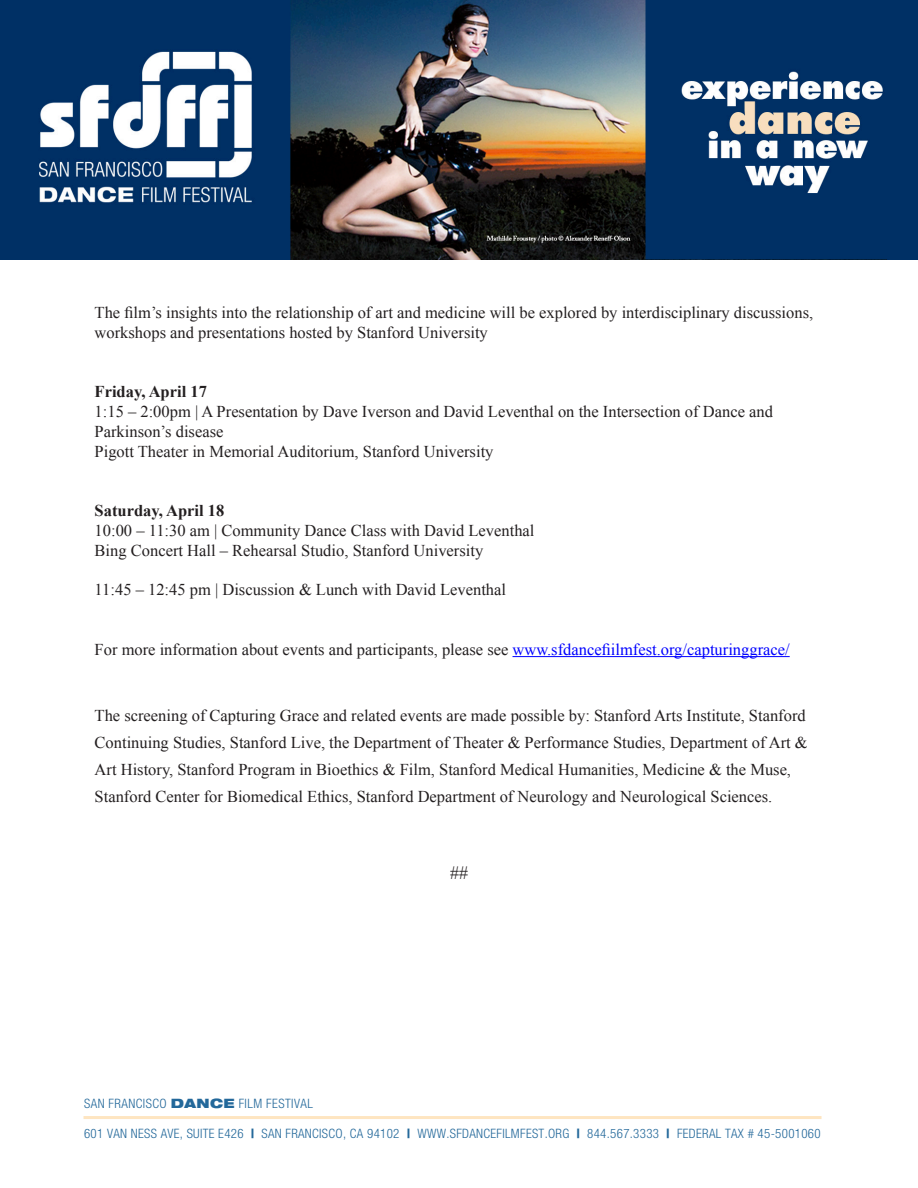
<style>
.page{position:relative;width:918px;height:1188px;background:#fff}
.page>*{position:absolute;margin:0;border:0;box-sizing:border-box;transform-origin:0 0}
.t1{font:18px "Times New Roman";color:#231f20}
.t2{font:16.5px/27px "Times New Roman";color:#231f20}
.t3{font:700 16.5px "Times New Roman";color:#231f20}
.t4{font:300 condensed 12.9px "Helvetica Neue LT Std";letter-spacing:.025em;color:#23689a}
.s1{color:#00f}
.s2{font-weight:900;font-stretch:expanded}
.s3{font-weight:900}
</style>
<div class="page">
<hr style="left:84px;top:1116px;width:738px;height:3px;background:#fee5c1">
<hr style="left:513px;top:656px;width:277px;height:1px;background:#00f">
<img style="left:0;top:0;width:918px;height:260px">
<p class="t2" style="left:95px;top:303px;width:720px;line-height:19.8px">The film’s insights into the relationship of art and medicine will be explored by interdisciplinary discussions, workshops and presentations hosted by Stanford University</p>
<p class="t3" style="left:95px;top:380px;width:114px">Friday, April 17</p>
<p class="t2" style="left:95px;top:402px;width:680px;line-height:19.8px">1:15 – 2:00pm | A Presentation by Dave Iverson and David Leventhal on the Intersection of Dance and<br>Parkinson’s disease</p>
<p class="t2" style="left:95px;top:438px;width:400px">Pigott Theater in Memorial Auditorium, Stanford University</p>
<p class="t3" style="left:95px;top:499px;width:131px">Saturday, April 18</p>
<p class="t2" style="left:95px;top:517px;width:441px">10:00 – 11:30 am | Community Dance Class with David Leventhal</p>
<p class="t2" style="left:95px;top:537px;width:390px">Bing Concert Hall – Rehearsal Studio, Stanford University</p>
<p class="t2" style="left:95px;top:576px;width:413px">11:45 – 12:45 pm | Discussion &amp; Lunch with David Leventhal</p>
<p class="t2" style="left:95px;top:636px;width:697px">For more information about events and participants, please see <span class="s1">www.sfdancefiilmfest.org/capturinggrace/</span></p>
<p class="t2" style="left:95px;top:702px;width:715px">The screening of Capturing Grace and related events are made possible by: Stanford Arts Institute, Stanford Continuing Studies, Stanford Live, the Department of Theater &amp; Performance Studies, Department of Art &amp; Art History, Stanford Program in Bioethics &amp; Film, Stanford Medical Humanities, Medicine &amp; the Muse, Stanford Center for Biomedical Ethics, Stanford Department of Neurology and Neurological Sciences.</p>
<p class="t1" style="left:450px;top:860px;width:19px">##</p>
<p class="t4" style="left:84px;top:1096px;width:230px">SAN FRANCISCO <span class="s2">DANCE</span> FILM FESTIVAL</p>
<p class="t4" style="left:84px;top:1127px;width:738px">601 VAN NESS AVE, SUITE E426 <span class="s3">|</span> SAN FRANCISCO, CA 94102 <span class="s3">|</span> WWW.SFDANCEFILMFEST.ORG <span class="s3">|</span> 844.567.3333 <span class="s3">|</span> FEDERAL TAX # 45-5001060</p>
</div>
